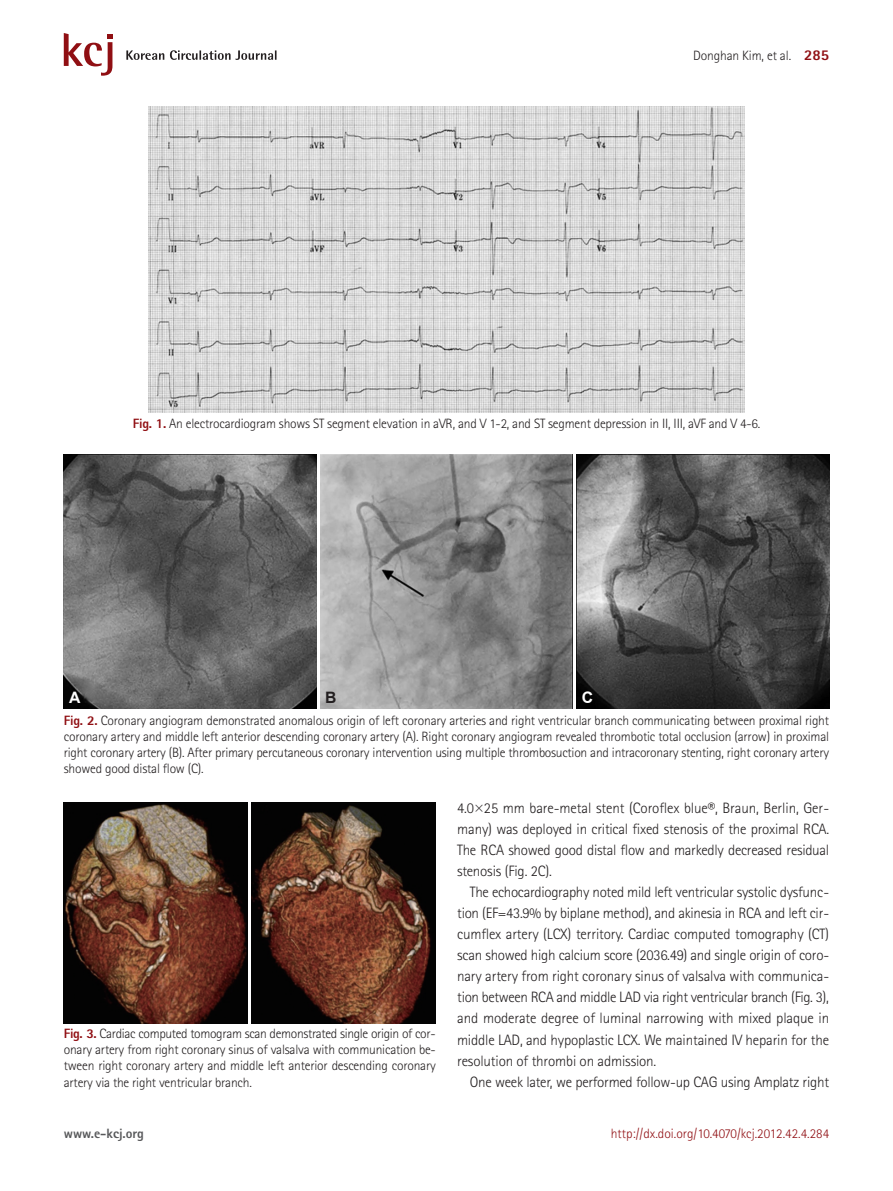
<style>
.page{position:relative;width:893px;height:1191px;background:#fff}
.page>*{position:absolute;margin:0;border:0;box-sizing:border-box;transform-origin:0 0}
.t1{font:700 15.75px "Arial";color:#fff}
.t2{font:700 15.75px "Arial";color:#231f20}
.본문{font:300 15px/21px "Rotis Sans Serif Std";letter-spacing:-.02em;color:#231f20;text-align:justify}
.t3{font:800 15px "Rotis Sans Serif Std";color:#900f13}
.그림제목1{font:300 13.5px/16.2px "Rotis Sans Serif Std";letter-spacing:-.015em;color:#231f20;text-align:justify}
.t4{font:300 13.5px "Rotis Sans Serif Std";color:#900f13}
.t5{font:800 13.5px "Rotis Sans Serif Std";color:#57585a}
.s1{font-weight:800;color:#900f13}
.s2{font-family:"Garamond";font-weight:400}
</style>
<div class="page">
<svg style="left:126px;top:50px;width:151px;height:10px"></svg>
<svg style="left:64px;top:33px;width:49px;height:43px"></svg>
<img style="left:149px;top:106px;width:595px;height:306px">
<img style="left:64px;top:454px;width:252px;height:254px">
<img style="left:320px;top:454px;width:253px;height:254px">
<img style="left:577px;top:454px;width:252px;height:254px">
<img style="left:64px;top:802px;width:184px;height:221px">
<img style="left:252px;top:802px;width:184px;height:221px">
<p class="그림제목1" style="left:693px;top:47px;width:100px">Donghan Kim, et al.</p>
<p class="t3" style="left:804px;top:46px;width:27px">285</p>
<p class="그림제목1" style="left:133px;top:415px;width:629px"><span class="s1">Fig. 1.</span> An electrocardiogram shows ST segment elevation in aVR, and V 1-2, and ST segment depression in II, III, aVF and V 4-6.</p>
<p class="t1" style="left:69px;top:687px;width:13px">A</p>
<p class="t2" style="left:325px;top:687px;width:13px">B</p>
<p class="t1" style="left:582px;top:687px;width:13px">C</p>
<p class="그림제목1" style="left:64px;top:712px;width:767px"><span class="s1">Fig. 2.</span> Coronary angiogram demonstrated anomalous origin of left coronary arteries and right ventricular branch communicating between proximal right coronary artery and middle left anterior descending coronary artery (A). Right coronary angiogram revealed thrombotic total occlusion (arrow) in proximal right coronary artery (B). After primary percutaneous coronary intervention using multiple thrombosuction and intracoronary stenting, right coronary artery showed good distal flow (C).</p>
<p class="그림제목1" style="left:64px;top:1025px;width:374px"><span class="s1">Fig. 3.</span> Cardiac computed tomogram scan demonstrated single origin of cor&shy;onary artery from right coronary sinus of valsalva with communication be&shy;tween right coronary artery and middle left anterior descending coronary artery via the right ventricular branch.</p>
<p class="본문" style="left:457px;top:798px;width:374px">4.0<span class="s2">×</span>25 mm bare-metal stent (Coroflex blue®, Braun, Berlin, Ger&shy;many) was deployed in critical fixed stenosis of the proximal RCA.<br>The RCA showed good distal flow and markedly decreased residual stenosis (Fig. 2C).</p>
<p class="본문" style="left:457px;top:882px;width:374px;text-indent:13px">The echocardiography noted mild left ventricular systolic dysfunc&shy;tion (EF=43.9% by biplane method), and akinesia in RCA and left cir&shy;cumflex artery (LCX) territory. Cardiac computed tomography (CT) scan showed high calcium score (2036.49) and single origin of coro&shy;nary artery from right coronary sinus of valsalva with communica&shy;tion between RCA and middle LAD via right ventricular branch (Fig. 3), and moderate degree of luminal narrowing with mixed plaque in middle LAD, and hypoplastic LCX. We maintained IV heparin for the resolution of thrombi on admission.</p>
<p class="본문" style="left:470px;top:1071px;width:361px">One week later, we performed follow-up CAG using Amplatz right</p>
<p class="t5" style="left:64px;top:1124px;width:82px">www.e-kcj.org</p>
<p class="t4" style="left:611px;top:1125px;width:220px">http://dx.doi.org/10.4070/kcj.2012.42.4.284</p>
</div>
